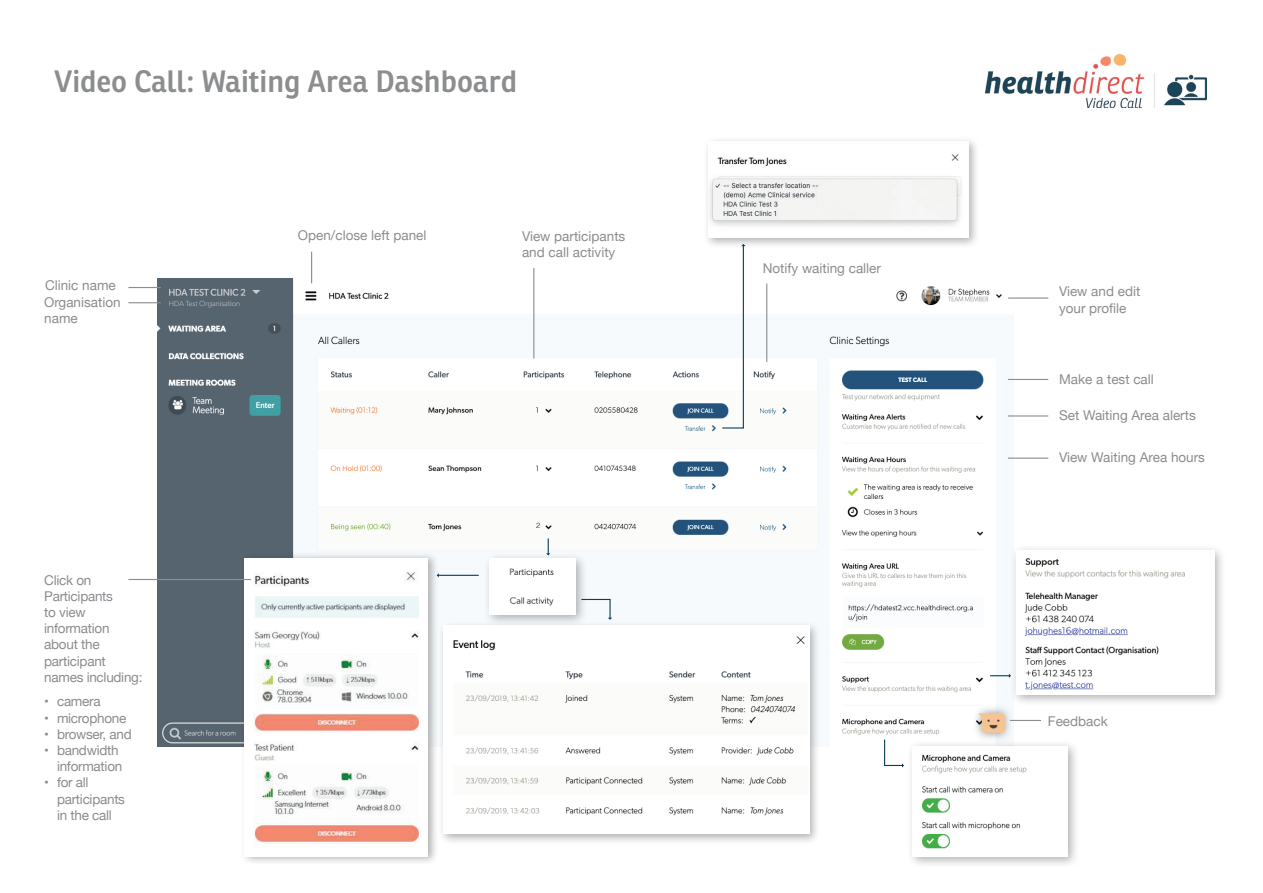
<style>
.page{position:relative;width:1263px;height:893px;background:#fff}
.page>*{position:absolute;margin:0;border:0;box-sizing:border-box;transform-origin:0 0}
.t1{font:600 30px "Ronnia";color:#8b8d8f}
.t2{font:13.5px/16.5px "Helvetica Neue";color:#8a8c8f}
.t3{font:13.5px/16.2px "Helvetica Neue";letter-spacing:-.02em;color:#8a8c8f}
.t4{font:300 7.5px "Helvetica";color:#231f20}
</style>
<div class="page">
<img style="left:158px;top:278px;width:856px;height:468px">
<img style="left:986px;top:54px;width:220px;height:53px">
<hr style="left:311px;top:252px;width:1px;height:31px;background:#8a8c8f">
<hr style="left:533px;top:268px;width:1px;height:90px;background:#8a8c8f">
<hr style="left:128px;top:287px;width:33px;height:1px;background:#8a8c8f">
<hr style="left:128px;top:302px;width:33px;height:1px;background:#8a8c8f">
<hr style="left:1008px;top:379px;width:40px;height:1px;background:#8a8c8f">
<hr style="left:1008px;top:415px;width:40px;height:2px;background:#8a8c8f">
<hr style="left:1008px;top:458px;width:40px;height:1px;background:#8a8c8f">
<hr style="left:1008px;top:297px;width:40px;height:2px;background:#8a8c8f">
<hr style="left:766px;top:284px;width:1px;height:78px;background:#8a8c8f">
<hr style="left:1010px;top:720px;width:31px;height:1px;background:#8a8c8f">
<div style="left:438px;top:621px;width:382px;height:224px;background:#231f20;opacity:.35"></div>
<img style="left:444px;top:626px;width:365px;height:208px">
<div style="left:532px;top:520px;width:8px;height:16px;background:#fafcfa"></div>
<div style="left:483px;top:553px;width:105px;height:73px;background:#231f20;opacity:.35"></div>
<img style="left:489px;top:559px;width:87px;height:55px">
<div style="left:907px;top:740px;width:172px;height:129px;background:#231f20;opacity:.35"></div>
<img style="left:913px;top:746px;width:154px;height:111px">
<div style="left:703px;top:136px;width:277px;height:112px;background:#231f20;opacity:.35"></div>
<img style="left:708px;top:141px;width:260px;height:96px">
<div style="left:1010px;top:545px;width:217px;height:162px;background:#231f20;opacity:.35"></div>
<img style="left:1016px;top:551px;width:198px;height:144px">
<svg style="left:721px;top:244px;width:24px;height:185px"></svg>
<hr style="left:438px;top:575px;width:41px;height:1px;background:#0a3f5b">
<svg style="left:546px;top:538px;width:4px;height:17px"></svg>
<svg style="left:580px;top:598px;width:32px;height:22px"></svg>
<svg style="left:990px;top:674px;width:21px;height:4px"></svg>
<svg style="left:883px;top:738px;width:21px;height:30px"></svg>
<div style="left:241px;top:552px;width:197px;height:313px;background:#231f20;opacity:.35"></div>
<img style="left:245px;top:559px;width:182px;height:298px">
<hr style="left:128px;top:579px;width:123px;height:1px;background:#8a8c8f">
<h1 class="t1" style="left:54px;top:63px;width:465px">Video Call: Waiting Area Dashboard</h1>
<p class="t2" style="left:298px;top:227px;width:130px">Open/close left panel</p>
<p class="t2" style="left:522px;top:229px;width:105px">View participants and call activity</p>
<p class="t2" style="left:763px;top:260px;width:120px">Notify waiting caller</p>
<p class="t2" style="left:44px;top:278px;width:78px">Clinic name<br>Organisation name</p>
<p class="t2" style="left:1059px;top:284px;width:83px">View and edit your profile</p>
<p class="t3" style="left:44px;top:572px;width:100px">Click on<br>Participants<br>to view information about the participant names including:</p>
<p class="t2" style="left:44px;top:694px;width:58px">• camera</p>
<p class="t3" style="left:44px;top:710px;width:84px">• microphone</p>
<p class="t3" style="left:44px;top:727px;width:89px">• browser, and</p>
<p class="t3" style="left:44px;top:743px;width:80px;text-align:right">• bandwidth information</p>
<p class="t3" style="left:57px;top:775px;width:70px;text-indent:-13px">• for all participants in the call</p>
<p class="t4" style="left:536px;top:519px;width:6px">2</p>
<p class="t2" style="left:1059px;top:371px;width:96px">Make a test call</p>
<p class="t2" style="left:1059px;top:408px;width:138px">Set Waiting Area alerts</p>
<p class="t2" style="left:1059px;top:450px;width:148px">View Waiting Area hours</p>
<p class="t2" style="left:1048px;top:714px;width:61px">Feedback</p>
</div>
